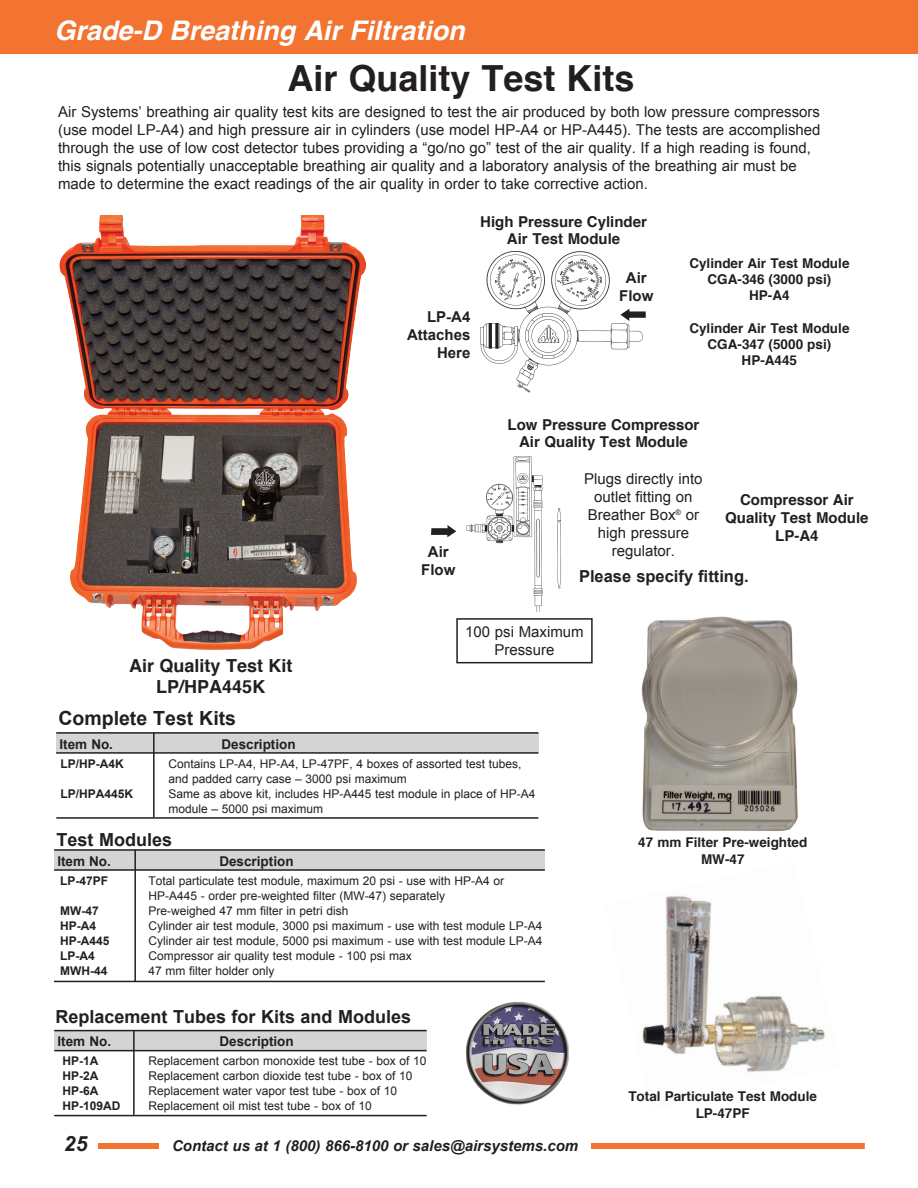
<style>
.page{position:relative;width:918px;height:1188px;background:#fff}
.page>*{position:absolute;margin:0;border:0;box-sizing:border-box;transform-origin:0 0}
.t1{font:700 36px "Helvetica";color:#231f20}
.t2{font:italic 700 27px "Helvetica";color:#fff}
.t3{font:italic 700 21px "Arial";color:#231f20}
.t4{font:700 19.5px "Arial";color:#231f20}
.t5{font:700 18px "Arial";color:#231f20}
.t6{font:700 18px "Helvetica";color:#231f20}
.t7{font:700 16.5px "Arial";color:#231f20}
.t8{font:15px/18px "Arial";color:#231f20;text-align:center}
.t9{font:700 15px/18px "Helvetica";color:#231f20;text-align:center}
.t10{font:italic 700 15px "Arial";color:#231f20}
.t11{font:700 15px/18px "Arial";color:#231f20;text-align:center}
.t12{font:700 13.5px "Helvetica";color:#231f20}
.t13{font:700 13.5px "Arial";color:#231f20}
.t14{font:12px "Arial";color:#231f20}
.t15{font:700 12px "Arial";color:#231f20}
</style>
<div class="page">
<img style="left:642px;top:895px;width:183px;height:177px">
<div style="left:0;top:0;width:918px;height:54px;background:#f37331"></div>
<div style="left:54px;top:850px;width:491px;height:20px;background:#d4d4d4"></div>
<div style="left:54px;top:1030px;width:373px;height:20px;background:#d4d4d4"></div>
<img style="left:466px;top:456px;width:95px;height:156px">
<img style="left:480px;top:250px;width:163px;height:143px">
<svg style="left:431px;top:525px;width:25px;height:12px"></svg>
<svg style="left:620px;top:309px;width:26px;height:12px"></svg>
<div style="left:456px;top:618px;width:137px;height:45px;border:2px solid #231f20"></div>
<div style="left:56px;top:733px;width:482px;height:20px;background:#d4d4d4"></div>
<hr style="left:56px;top:732px;width:482px;height:2px;background:#231f20">
<hr style="left:56px;top:752px;width:482px;height:2px;background:#231f20">
<hr style="left:153px;top:733px;width:2px;height:84px;background:#231f20">
<hr style="left:56px;top:817px;width:482px;height:2px;background:#231f20">
<hr style="left:54px;top:849px;width:491px;height:2px;background:#231f20">
<hr style="left:54px;top:869px;width:491px;height:2px;background:#231f20">
<hr style="left:134px;top:850px;width:2px;height:131px;background:#231f20">
<hr style="left:54px;top:981px;width:491px;height:1px;background:#231f20">
<hr style="left:54px;top:1030px;width:373px;height:1px;background:#231f20">
<hr style="left:54px;top:1050px;width:373px;height:1px;background:#231f20">
<hr style="left:133px;top:1031px;width:2px;height:84px;background:#231f20">
<hr style="left:54px;top:1115px;width:373px;height:1px;background:#231f20">
<div style="left:55px;top:1143px;width:810px;height:6px;background:#f37331"></div>
<div style="left:54px;top:1134px;width:43px;height:23px;background:#fff"></div>
<div style="left:160px;top:1134px;width:431px;height:24px;background:#fff"></div>
<img style="left:59px;top:215px;width:308px;height:435px">
<img style="left:466px;top:1002px;width:103px;height:103px">
<img style="left:641px;top:616px;width:157px;height:215px">
<p class="t2" style="left:54px;top:9px;width:412px">Grade-D Breathing Air Filtration</p>
<p class="t1" style="left:287px;top:49px;width:349px">Air Quality Test Kits</p>
<p class="t8" style="left:58px;top:103px;width:764px;text-align:left">Air Systems’ breathing air quality test kits are designed to test the air produced by both low pressure compressors (use model LP-A4) and high pressure air in cylinders (use model HP-A4 or HP-A445). The tests are accomplished through the use of low cost detector tubes providing a “go/no go” test of the air quality. If a high reading is found, this signals potentially unacceptable breathing air quality and a laboratory analysis of the breathing air must be made to determine the exact readings of the air quality in order to take corrective action.</p>
<p class="t9" style="left:480px;top:213px;width:168px">High Pressure Cylinder</p>
<p class="t9" style="left:507px;top:230px;width:115px">Air Test Module</p>
<p class="t11" style="left:407px;top:309px;width:65px;text-align:right">LP-A4<br>Attaches<br>Here</p>
<p class="t11" style="left:619px;top:269px;width:36px">Air<br>Flow</p>
<p class="t12" style="left:689px;top:252px;width:162px">Cylinder Air Test Module</p>
<p class="t12" style="left:708px;top:268px;width:125px">CGA-346 (3000 psi)</p>
<p class="t12" style="left:749px;top:285px;width:42px">HP-A4</p>
<p class="t12" style="left:689px;top:317px;width:162px">Cylinder Air Test Module</p>
<p class="t12" style="left:708px;top:333px;width:125px">CGA-347 (5000 psi)</p>
<p class="t12" style="left:742px;top:349px;width:57px">HP-A445</p>
<p class="t11" style="left:421px;top:543px;width:36px">Air<br>Flow</p>
<p class="t9" style="left:508px;top:416px;width:193px">Low Pressure Compressor</p>
<p class="t9" style="left:519px;top:433px;width:170px">Air Quality Test Module</p>
<p class="t8" style="left:584px;top:470px;width:120px">Plugs directly into</p>
<p class="t8" style="left:594px;top:488px;width:100px">outlet fitting on</p>
<p class="t8" style="left:588px;top:506px;width:113px">Breather Box<sup>®</sup> or</p>
<p class="t8" style="left:598px;top:524px;width:93px">high pressure</p>
<p class="t8" style="left:612px;top:542px;width:65px">regulator.</p>
<p class="t9" style="left:725px;top:491px;width:145px">Compressor Air<br>Quality Test Module</p>
<p class="t9" style="left:775px;top:527px;width:45px">LP-A4</p>
<p class="t7" style="left:579px;top:565px;width:171px">Please specify fitting.</p>
<p class="t6" style="left:129px;top:651px;width:165px">Air Quality Test Kit</p>
<p class="t6" style="left:156px;top:672px;width:111px">LP/HPA445K</p>
<p class="t4" style="left:58px;top:706px;width:179px">Complete Test Kits</p>
<p class="t13" style="left:59px;top:735px;width:55px">Item No.</p>
<p class="t13" style="left:221px;top:735px;width:76px">Description</p>
<p class="t8" style="left:465px;top:623px;width:120px">100 psi Maximum<br>Pressure</p>
<p class="t15" style="left:60px;top:755px;width:65px">LP/HP-A4K</p>
<p class="t14" style="left:168px;top:755px;width:355px">Contains LP-A4, HP-A4, LP-47PF, 4 boxes of assorted test tubes,</p>
<p class="t14" style="left:168px;top:770px;width:240px">and padded carry case – 3000 psi maximum</p>
<p class="t15" style="left:60px;top:785px;width:74px">LP/HPA445K</p>
<p class="t14" style="left:168px;top:785px;width:369px">Same as above kit, includes HP-A445 test module in place of HP-A4</p>
<p class="t14" style="left:168px;top:800px;width:156px">module – 5000 psi maximum</p>
<p class="t5" style="left:57px;top:827px;width:117px">Test Modules</p>
<p class="t15" style="left:60px;top:873px;width:50px">LP-47PF</p>
<p class="t14" style="left:148px;top:873px;width:357px">Total particulate test module, maximum 20 psi - use with HP-A4 or</p>
<p class="t14" style="left:148px;top:888px;width:298px">HP-A445 - order pre-weighted filter (MW-47) separately</p>
<p class="t15" style="left:60px;top:903px;width:40px">MW-47</p>
<p class="t14" style="left:148px;top:903px;width:202px">Pre-weighed 47 mm filter in petri dish</p>
<p class="t15" style="left:60px;top:918px;width:37px">HP-A4</p>
<p class="t14" style="left:148px;top:918px;width:396px">Cylinder air test module, 3000 psi maximum - use with test module LP-A4</p>
<p class="t15" style="left:60px;top:933px;width:51px">HP-A445</p>
<p class="t14" style="left:148px;top:933px;width:396px">Cylinder air test module, 5000 psi maximum - use with test module LP-A4</p>
<p class="t15" style="left:60px;top:948px;width:36px">LP-A4</p>
<p class="t14" style="left:148px;top:948px;width:265px">Compressor air quality test module - 100 psi max</p>
<p class="t15" style="left:60px;top:963px;width:49px">MWH-44</p>
<p class="t14" style="left:148px;top:963px;width:128px">47 mm filter holder only</p>
<p class="t5" style="left:56px;top:1005px;width:357px">Replacement Tubes for Kits and Modules</p>
<p class="t13" style="left:57px;top:852px;width:55px">Item No.</p>
<p class="t13" style="left:219px;top:852px;width:76px">Description</p>
<p class="t13" style="left:58px;top:1033px;width:55px">Item No.</p>
<p class="t13" style="left:220px;top:1033px;width:76px">Description</p>
<p class="t15" style="left:63px;top:1053px;width:37px">HP-1A</p>
<p class="t14" style="left:148px;top:1053px;width:280px">Replacement carbon monoxide test tube - box of 10</p>
<p class="t15" style="left:63px;top:1068px;width:37px">HP-2A</p>
<p class="t14" style="left:148px;top:1068px;width:266px">Replacement carbon dioxide test tube - box of 10</p>
<p class="t15" style="left:63px;top:1083px;width:37px">HP-6A</p>
<p class="t14" style="left:148px;top:1083px;width:250px">Replacement water vapor test tube - box of 10</p>
<p class="t15" style="left:63px;top:1098px;width:60px">HP-109AD</p>
<p class="t14" style="left:149px;top:1098px;width:225px">Replacement oil mist test tube - box of 10</p>
<p class="t3" style="left:64px;top:1130px;width:25px">25</p>
<p class="t10" style="left:172px;top:1136px;width:408px">Contact us at 1 (800) 866-8100 or sales@airsystems.com</p>
<p class="t12" style="left:638px;top:831px;width:171px">47 mm Filter Pre-weighted</p>
<p class="t12" style="left:701px;top:848px;width:45px">MW-47</p>
<p class="t12" style="left:628px;top:1086px;width:190px">Total Particulate Test Module</p>
<p class="t12" style="left:696px;top:1102px;width:56px">LP-47PF</p>
</div>
